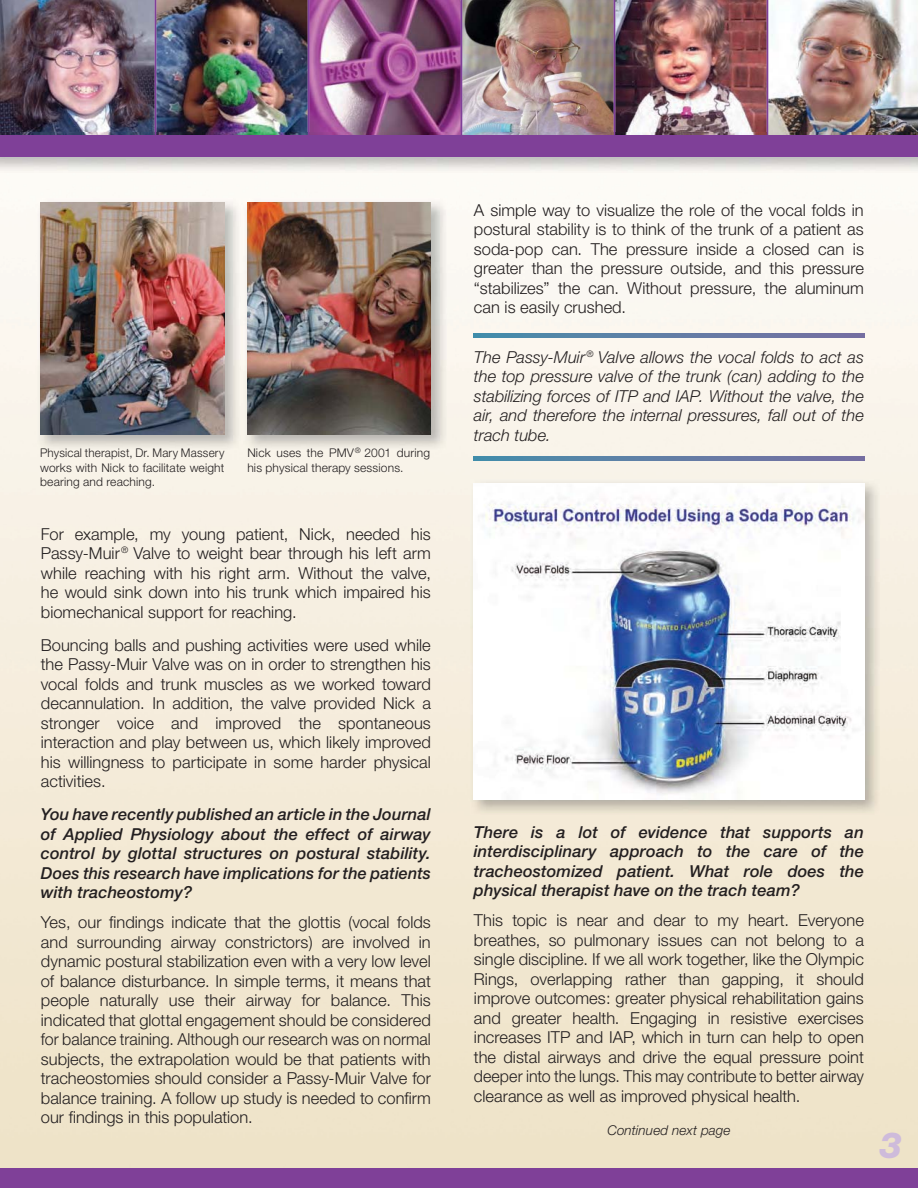
<style>
.page{position:relative;width:918px;height:1188px;background:#fff}
.page>*{position:absolute;margin:0;border:0;box-sizing:border-box;transform-origin:0 0}
.t1{font:italic 800 36px "Helvetica Neue";color:#cebbdb}
.t2{font:300 16.5px/19.5px "Helvetica Neue";color:#231f20;text-align:justify}
.t3{font:italic 500 16.5px/19.5px "Helvetica Neue";letter-spacing:.005em;color:#231f20;text-align:justify}
.t4{font:italic 300 16.5px/19.5px "Helvetica Neue";color:#231f20;text-align:justify}
.t5{font:italic 300 13.5px "Helvetica Neue";letter-spacing:.01em;color:#231f20}
.t6{font:300 12px/14.2px "Helvetica Neue";letter-spacing:.015em;color:#231f20;text-align:justify}
</style>
<div class="page">
<img style="left:0;top:187px;width:918px;height:982px">
<img style="left:0;top:0;width:918px;height:132px">
<img style="left:37px;top:199px;width:203px;height:251px">
<img style="left:41px;top:202px;width:183px;height:232px">
<img style="left:470px;top:480px;width:410px;height:335px">
<img style="left:474px;top:483px;width:390px;height:316px">
<img style="left:244px;top:199px;width:203px;height:251px">
<img style="left:247px;top:202px;width:184px;height:232px">
<svg style="left:474px;top:333px;width:390px;height:4px;background:#5f7da5"></svg>
<svg style="left:474px;top:456px;width:390px;height:4px;background:#5f7da5"></svg>
<div style="left:0;top:1169px;width:918px;height:19px;background:#7f4098"></div>
<img style="left:0;top:132px;width:918px;height:4px">
<div style="left:0;top:136px;width:918px;height:21px;background:#7f4098"></div>
<p class="t6" style="left:40px;top:447px;width:186px">Physical therapist, Dr. Mary Massery works with Nick to facilitate weight bearing and reaching.</p>
<p class="t6" style="left:247px;top:447px;width:184px">Nick uses the PMV<sup>®</sup> 2001 during his physical therapy sessions.</p>
<p class="t2" style="left:41px;top:525px;width:392px">For example, my young patient, Nick, needed his Passy-Muir <sup>®</sup> Valve to weight bear through his left arm while reaching with his right arm. Without the valve, he would sink down into his trunk which impaired his biomechanical support for reaching.</p>
<p class="t2" style="left:41px;top:636px;width:392px">Bouncing balls and pushing activities were used while the Passy-Muir Valve was on in order to strengthen his vocal folds and trunk muscles as we worked toward decannulation. In addition, the valve provided Nick a stronger voice and improved the spontaneous interaction and play between us, which likely improved his willingness to participate in some harder physical activities.</p>
<p class="t3" style="left:41px;top:806px;width:392px">You have recently published an article in the Journal of Applied Physiology about the effect of airway control by glottal structures on postural stability.<br>Does this research have implications for the patients with tracheostomy?</p>
<p class="t2" style="left:41px;top:914px;width:392px">Yes, our findings indicate that the glottis (vocal folds and surrounding airway constrictors) are involved in dynamic postural stabilization even with a very low level of balance disturbance. In simple terms, it means that people naturally use their airway for balance. This indicated that glottal engagement should be considered for balance training. Although our research was on normal subjects, the extrapolation would be that patients with tracheostomies should consider a Passy-Muir Valve for balance training. A follow up study is needed to confirm our findings in this population.</p>
<p class="t2" style="left:474px;top:201px;width:392px">A simple way to visualize the role of the vocal folds in postural stability is to think of the trunk of a patient as soda-pop can. The pressure inside a closed can is greater than the pressure outside, and this pressure “stabilizes” the can. Without pressure, the aluminum can is easily crushed.</p>
<p class="t4" style="left:474px;top:349px;width:392px">The Passy-Muir <sup>®</sup> Valve allows the vocal folds to act as the top pressure valve of the trunk (can) adding to the stabilizing forces of ITP and IAP. Without the valve, the air, and therefore the internal pressures, fall out of the trach tube.</p>
<p class="t3" style="left:474px;top:823px;width:392px">There is a lot of evidence that supports an interdisciplinary approach to the care of the tracheostomized patient. What role does the physical therapist have on the trach team?</p>
<p class="t2" style="left:474px;top:912px;width:392px">This topic is near and dear to my heart. Everyone breathes, so pulmonary issues can not belong to a single discipline. If we all work together, like the Olympic Rings, overlapping rather than gapping, it should improve outcomes: greater physical rehabilitation gains and greater health. Engaging in resistive exercises increases ITP and IAP, which in turn can help to open the distal airways and drive the equal pressure point deeper into the lungs. This may contribute to better airway clearance as well as improved physical health.</p>
<p class="t5" style="left:607px;top:1125px;width:125px">Continued next page</p>
<h1 class="t1" style="left:880px;top:1132px;width:24px">3</h1>
</div>
